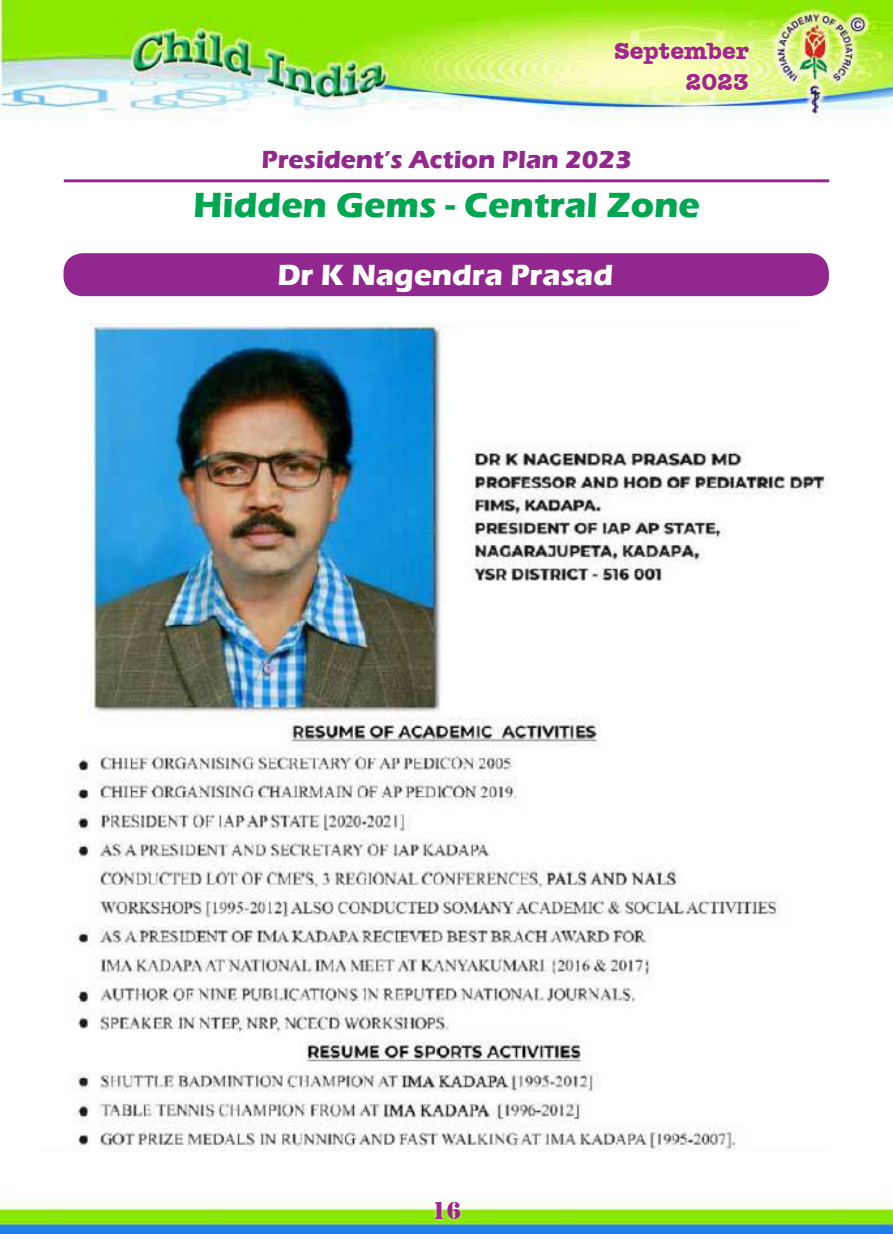
<style>
.page{position:relative;width:893px;height:1234px;background:#fff}
.page>*{position:absolute;margin:0;border:0;box-sizing:border-box;transform-origin:0 0}
.t1{font:700 36px "Eras ITC";color:#00a750}
.t2{font:700 30px "Eras ITC";color:#fff}
.t3{font:700 25.5px "Eras ITC";color:#92278f}
.t4{font:25.5px "Army";color:#a3238f}
.t5{font:700 24px/30.6px "Amer Typewriter IT Cby BT";color:#a3238f;text-align:right}
.t6{font:700 18px "Amer Typewriter IT Cby BT";color:#a3238f}
</style>
<div class="page">
<img style="left:0;top:0;width:893px;height:1233px">
<div style="left:432px;top:1198px;width:32px;height:23px;background:#fff;opacity:.75"></div>
<div style="left:63px;top:253px;width:766px;height:43px;background:#92278f;border-radius:19px"></div>
<hr style="left:64px;top:179px;width:765px;height:3px;background:#92278f">
<img style="left:38px;top:323px;width:791px;height:827px">
<p class="t5" style="left:615px;top:35px;width:136px">September<br>2023</p>
<p class="t6" style="left:650px;top:39px;width:56px">Vol. 1</p>
<p class="t3" style="left:261px;top:144px;width:372px">President’s Action Plan 2023</p>
<h1 class="t1" style="left:193px;top:184px;width:508px">Hidden Gems - Central Zone</h1>
<p class="t2" style="left:277px;top:258px;width:337px">Dr K Nagendra Prasad</p>
<p class="t4" style="left:432px;top:1195px;width:31px">16</p>
</div>
